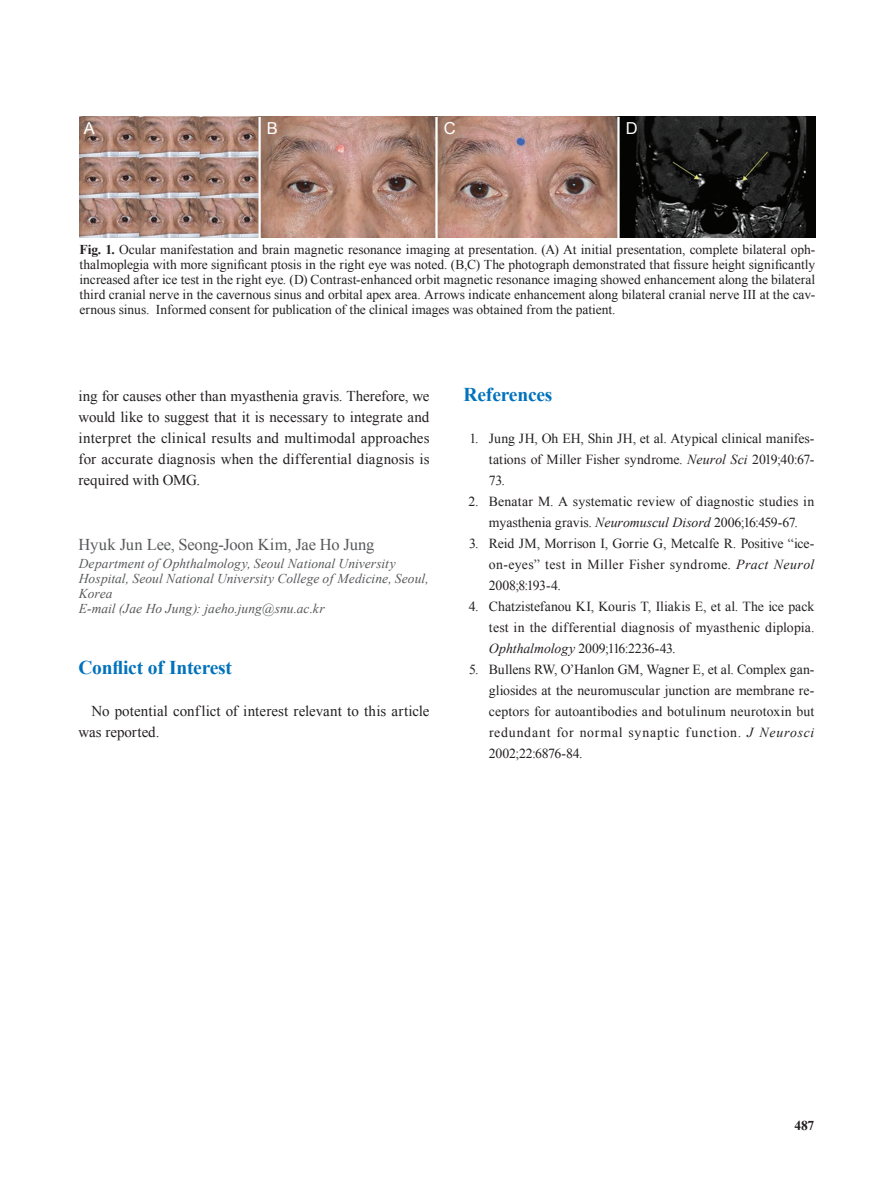
<style>
.page{position:relative;width:893px;height:1191px;background:#fff}
.page>*{position:absolute;margin:0;border:0;box-sizing:border-box;transform-origin:0 0}
.제목1-칼라{font:700 19.5px "Times New Roman";letter-spacing:-.01em;color:#0072bc}
.Correns_저자명{font:16.5px "Times New Roman";letter-spacing:-.01em;color:#57585a}
.그림_AB{font:16.5px "Arial";color:#fff}
.본문{font:15px/21px "Times New Roman";letter-spacing:.005em;color:#231f20;text-align:justify}
.t1{font:13.8px/21px "Times New Roman";letter-spacing:.005em;color:#231f20;text-align:justify}
.Fig_설명{font:13.5px/15px "Times New Roman";letter-spacing:-.005em;color:#231f20;text-align:justify}
.Correns_소속{font:italic 13.5px/15px "Times New Roman";letter-spacing:.005em;color:#57585a}
.t2{font:700 13.5px "Times New Roman";color:#231f20}
.s1{font-weight:700}
.s2{font-style:italic}
</style>
<div class="page">
<img style="left:79px;top:117px;width:736px;height:120px">
<hr style="left:258px;top:117px;width:3px;height:121px;background:#fff">
<hr style="left:435px;top:117px;width:3px;height:121px;background:#fff">
<hr style="left:617px;top:117px;width:3px;height:121px;background:#fff">
<p class="그림_AB" style="left:84px;top:117px;width:13px">A</p>
<p class="그림_AB" style="left:267px;top:117px;width:13px">B</p>
<p class="그림_AB" style="left:444px;top:117px;width:13px">C</p>
<p class="그림_AB" style="left:626px;top:117px;width:13px">D</p>
<p class="Fig_설명" style="left:79px;top:242px;width:737px"><span class="s1">Fig. 1.</span> Ocular manifestation and brain magnetic resonance imaging at presentation. (A) At initial presentation, complete bilateral oph&shy;thalmoplegia with more significant ptosis in the right eye was noted. (B,C) The photograph demonstrated that fissure height significantly increased after ice test in the right eye. (D) Contrast-enhanced orbit magnetic resonance imaging showed enhancement along the bilateral third cranial nerve in the cavernous sinus and orbital apex area. Arrows indicate enhancement along bilateral cranial nerve III at the cav&shy;ernous sinus. Informed consent for publication of the clinical images was obtained from the patient.</p>
<p class="본문" style="left:79px;top:385px;width:353px">ing for causes other than myasthenia gravis. Therefore, we would like to suggest that it is necessary to integrate and interpret the clinical results and multimodal approaches for accurate diagnosis when the differential diagnosis is required with OMG.</p>
<p class="Correns_저자명" style="left:79px;top:534px;width:297px">Hyuk Jun Lee, Seong-Joon Kim, Jae Ho Jung</p>
<p class="Correns_소속" style="left:79px;top:555px;width:352px">Department of Ophthalmology, Seoul National University<br>Hospital, Seoul National University College of Medicine, Seoul,<br>Korea</p>
<p class="Correns_소속" style="left:79px;top:600px;width:247px">E-mail (Jae Ho Jung): jaeho.jung@snu.ac.kr</p>
<p class="제목1-칼라" style="left:79px;top:653px;width:155px">Conflict of Interest</p>
<p class="본문" style="left:79px;top:700px;width:352px;text-indent:13px">No potential conflict of interest relevant to this article was reported.</p>
<p class="제목1-칼라" style="left:463px;top:380px;width:90px">References</p>
<p class="t1" style="left:489px;top:427px;width:327px;text-indent:-19px">1. Jung JH, Oh EH, Shin JH, et al. Atypical clinical manifes&shy;tations of Miller Fisher syndrome. <span class="s2">Neurol Sci</span> 2019;40:67- 73.</p>
<p class="t1" style="left:468px;top:490px;width:347px;text-align:center">2. Benatar M. A systematic review of diagnostic studies in myasthenia gravis. <span class="s2">Neuromuscul Disord</span> 2006;16:459-67.</p>
<p class="t1" style="left:489px;top:532px;width:327px;text-indent:-20px">3. Reid JM, Morrison I, Gorrie G, Metcalfe R. Positive “ice&shy;on-eyes” test in Miller Fisher syndrome. <span class="s2">Pract Neurol </span>2008;8:193-4.</p>
<p class="t1" style="left:489px;top:595px;width:327px;text-indent:-20px">4. Chatzistefanou KI, Kouris T, Iliakis E, et al. The ice pack test in the differential diagnosis of myasthenic diplopia.<br><span class="s2">Ophthalmology</span> 2009;116:2236-43.</p>
<p class="t1" style="left:489px;top:658px;width:327px;text-indent:-20px">5. Bullens RW, O’Hanlon GM, Wagner E, et al. Complex gan&shy;gliosides at the neuromuscular junction are membrane re&shy;ceptors for autoantibodies and botulinum neurotoxin but redundant for normal synaptic function. <span class="s2">J Neurosci </span>2002;22:6876-84.</p>
<p class="t2" style="left:794px;top:1116px;width:22px">487</p>
</div>
